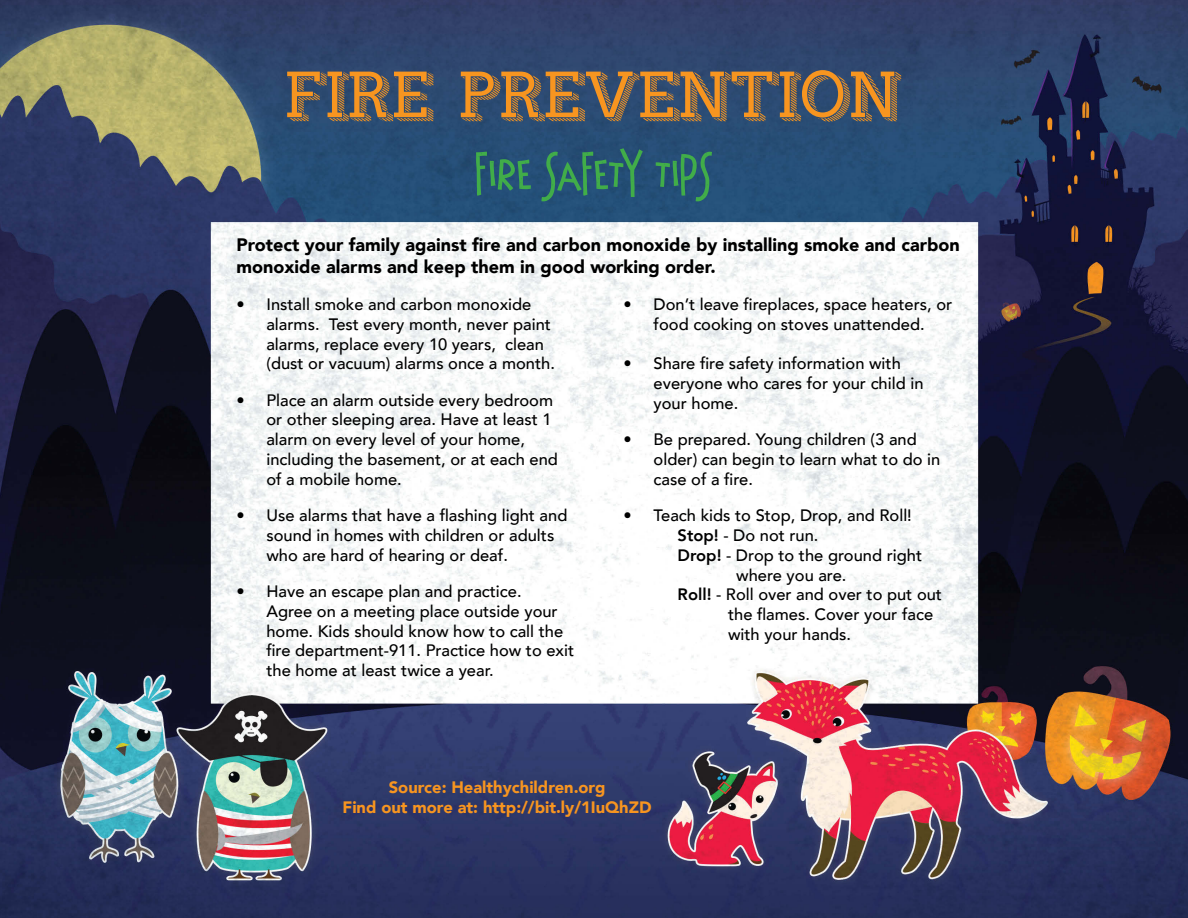
<style>
.page{position:relative;width:1188px;height:918px;background:#fff}
.page>*{position:absolute;margin:0;border:0;box-sizing:border-box;transform-origin:0 0}
.t1{font:88.5px "Airbag Free";color:#f79520}
.t2{font:700 61.5px "Nervatica";letter-spacing:-.02em;color:#41ad49}
.t3{font:900 18px/21.6px "Avenir";color:#000}
.t4{font:500 16.5px/19.8px "Avenir";color:#000}
.t5{font:900 16.5px/19.8px "Avenir";color:#f79520;text-align:center}
.s1{font-weight:800}
</style>
<div class="page">
<img style="left:0;top:0;width:1188px;height:918px">
<h1 class="t1" style="left:287px;top:59px;width:616px">FIRE PREVENTION</h1>
<h2 class="t2" style="left:475px;top:139px;width:240px">FIRE SAFETY TIPS</h2>
<p class="t3" style="left:236px;top:234px;width:725px">Protect your family against fire and carbon monoxide by installing smoke and carbon monoxide alarms and keep them in good working order.</p>
<p class="t4" style="left:266px;top:293px;width:290px;text-indent:-30px">• Install smoke and carbon monoxide alarms. Test every month, never paint alarms, replace every 10 years, clean (dust or vacuum) alarms once a month.</p>
<p class="t4" style="left:266px;top:389px;width:293px;text-indent:-30px">• Place an alarm outside every bedroom or other sleeping area. Have at least 1 alarm on every level of your home, including the basement, or at each end of a mobile home.</p>
<p class="t4" style="left:266px;top:505px;width:303px;text-indent:-30px">• Use alarms that have a flashing light and sound in homes with children or adults who are hard of hearing or deaf.</p>
<p class="t4" style="left:266px;top:580px;width:309px;text-indent:-30px">• Have an escape plan and practice.<br>Agree on a meeting place outside your home. Kids should know how to call the fre department-911. Practice how to exit the home at least twice a year.</p>
<p class="t4" style="left:624px;top:293px;width:330px;text-align:center">• Don’t leave f replaces, space heaters, or food cooking on stoves unattended.</p>
<p class="t4" style="left:654px;top:353px;width:271px;text-indent:-30px">• Share f re safety information with everyone who cares for your child in your home.</p>
<p class="t4" style="left:654px;top:429px;width:288px;text-indent:-30px">• Be prepared. Young children (3 and older) can begin to learn what to do in case of a f re.</p>
<p class="t4" style="left:624px;top:505px;width:290px">• Teach kids to Stop, Drop, and Roll!</p>
<p class="t4" style="left:678px;top:524px;width:142px"><span class="s1">Stop!</span> - Do not run.</p>
<p class="t4" style="left:678px;top:544px;width:246px"><span class="s1">Drop!</span> - Drop to the ground right</p>
<p class="t4" style="left:736px;top:564px;width:112px">where you are.</p>
<p class="t4" style="left:678px;top:584px;width:266px"><span class="s1">Roll!</span> - Roll over and over to put out</p>
<p class="t4" style="left:728px;top:604px;width:207px">the flames. Cover your face</p>
<p class="t4" style="left:728px;top:623px;width:125px">with your hands.</p>
<p class="t5" style="left:343px;top:777px;width:311px">Source: Healthychildren.org<br>Find out more at: http://bit.ly/1IuQhZD</p>
</div>
